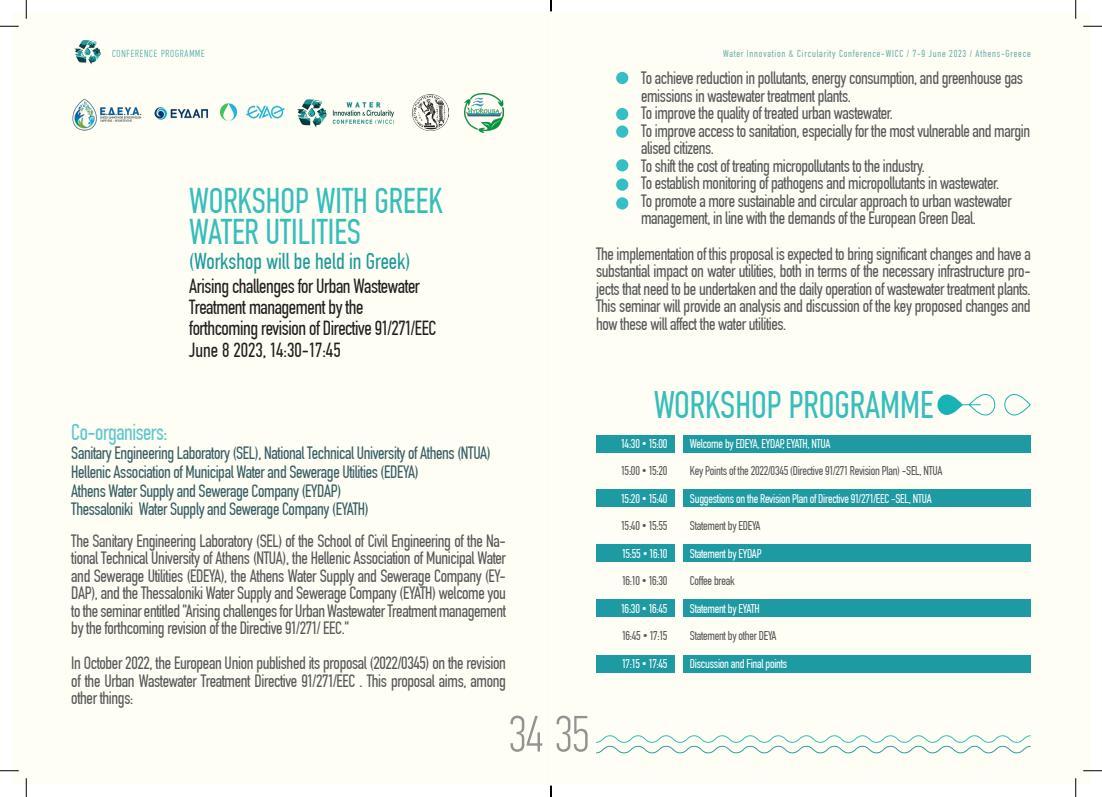
<style>
.page{position:relative;width:1102px;height:797px;background:#fff}
.page>*{position:absolute;margin:0;border:0;box-sizing:border-box;transform-origin:0 0}
.t1{font:300 condensed 50px "CF Din";color:#939598}
.t2{font:condensed 37.5px "CF Din";color:#35bfc4}
.t3{font:condensed 35px/31.2px "CF Din";color:#35bfc4}
.t4{font:condensed 22.5px "CF Din";color:#1e9aa3}
.t5{font:condensed 22.5px "CF Din";letter-spacing:-.02em;color:#5dc7ce}
.t6{font:condensed 20px "CF Din";letter-spacing:-.02em;color:#231f20}
.t7{font:condensed 20px "CF Din";color:#231f20}
.t8{font:condensed 17.5px/17.5px "CF Din";letter-spacing:-.02em;color:#57585a;text-align:justify}
.t9{font:condensed 17.5px "CF Din";letter-spacing:-.02em;color:#365d65}
.t10{font:condensed 12.5px "CF Din";letter-spacing:-.02em;color:#fff}
.t11{font:condensed 12.5px "CF Din";letter-spacing:-.02em;color:#57585a}
.t12{font:condensed 10px "CF Din";letter-spacing:.08em;color:#6fb0b8}
.t13{font:300 condensed 10px "CF Din";letter-spacing:.08em;color:#2d9fa6}
</style>
<div class="page">
<div style="left:12px;top:12px;width:538px;height:773px;background:#fffef4"></div>
<div style="left:551px;top:12px;width:539px;height:773px;background:#fffef4"></div>
<svg style="left:74px;top:40px;width:27px;height:25px"></svg>
<svg style="left:596px;top:735px;width:435px;height:18px"></svg>
<div style="left:596px;top:435px;width:78px;height:18px;background:#1e9aa3"></div>
<div style="left:596px;top:489px;width:78px;height:18px;background:#1e9aa3"></div>
<div style="left:596px;top:543px;width:78px;height:18px;background:#1e9aa3"></div>
<div style="left:596px;top:599px;width:78px;height:18px;background:#1e9aa3"></div>
<div style="left:596px;top:654px;width:78px;height:18px;background:#1e9aa3"></div>
<div style="left:682px;top:435px;width:348px;height:18px;background:#1e9aa3"></div>
<div style="left:682px;top:489px;width:348px;height:18px;background:#1e9aa3"></div>
<div style="left:682px;top:543px;width:348px;height:18px;background:#1e9aa3"></div>
<div style="left:682px;top:599px;width:348px;height:18px;background:#1e9aa3"></div>
<div style="left:682px;top:654px;width:348px;height:18px;background:#1e9aa3"></div>
<svg style="left:937px;top:394px;width:25px;height:21px"></svg>
<svg style="left:950px;top:394px;width:80px;height:22px"></svg>
<div style="left:616px;top:72px;width:12px;height:12px;background:#35bfc4;border-radius:50%"></div>
<div style="left:616px;top:108px;width:12px;height:12px;background:#35bfc4;border-radius:50%"></div>
<div style="left:616px;top:125px;width:12px;height:13px;background:#35bfc4;border-radius:50%"></div>
<div style="left:616px;top:159px;width:12px;height:12px;background:#35bfc4;border-radius:50%"></div>
<div style="left:616px;top:178px;width:12px;height:13px;background:#35bfc4;border-radius:50%"></div>
<div style="left:616px;top:197px;width:12px;height:12px;background:#35bfc4;border-radius:50%"></div>
<img style="left:72px;top:98px;width:70px;height:33px">
<img style="left:154px;top:107px;width:55px;height:13px">
<img style="left:464px;top:93px;width:39px;height:39px">
<img style="left:220px;top:103px;width:65px;height:18px">
<img style="left:412px;top:94px;width:36px;height:36px">
<img style="left:297px;top:99px;width:98px;height:29px">
<svg style="left:0;top:25px;width:19px;height:2px"></svg>
<svg style="left:1083px;top:25px;width:18px;height:2px"></svg>
<svg style="left:0;top:770px;width:19px;height:1px"></svg>
<svg style="left:1083px;top:770px;width:18px;height:1px"></svg>
<svg style="left:25px;top:0;width:2px;height:19px"></svg>
<svg style="left:25px;top:778px;width:2px;height:19px"></svg>
<svg style="left:1075px;top:0;width:1px;height:19px"></svg>
<svg style="left:1075px;top:778px;width:1px;height:19px"></svg>
<svg style="left:550px;top:785px;width:1px;height:12px"></svg>
<p class="t13" style="left:112px;top:48px;width:94px">CONFERENCE PROGRAMME</p>
<p class="t12" style="left:723px;top:48px;width:309px">Water Innovation &amp; Circularity Conference-WICC / 7-9 June 2023 / Athens-Greece</p>
<h3 class="t3" style="left:189px;top:186px;width:255px">WORKSHOP WITH GREEK<br>WATER UTILITIES</h3>
<p class="t4" style="left:189px;top:249px;width:222px">(Workshop will be held in Greek)</p>
<p class="t6" style="left:189px;top:275px;width:232px">Arising challenges for Urban Wastewater</p>
<p class="t6" style="left:189px;top:296px;width:176px">Treatment management by the</p>
<p class="t6" style="left:189px;top:317px;width:248px">forthcoming revision of Directive 91/271/EEC</p>
<p class="t7" style="left:189px;top:339px;width:153px">June 8 2023, 14:30-17:45</p>
<p class="t8" style="left:641px;top:70px;width:383px">To achieve reduction in pollutants, energy consumption, and greenhouse gas emissions in wastewater treatment plants.</p>
<p class="t8" style="left:641px;top:105px;width:253px">To improve the quality of treated urban wastewater.</p>
<p class="t8" style="left:641px;top:122px;width:390px">To improve access to sanitation, especially for the most vulnerable and margin alised citizens.</p>
<p class="t8" style="left:641px;top:157px;width:285px">To shift the cost of treating micropollutants to the industry.</p>
<p class="t8" style="left:641px;top:175px;width:359px">To establish monitoring of pathogens and micropollutants in wastewater.</p>
<p class="t8" style="left:641px;top:192px;width:372px">To promote a more sustainable and circular approach to urban wastewater management, in line with the demands of the European Green Deal.</p>
<p class="t8" style="left:596px;top:245px;width:436px">The implementation of this proposal is expected to bring significant changes and have a substantial impact on water utilities, both in terms of the necessary infrastructure pro&shy;jects that need to be undertaken and the daily operation of wastewater treatment plants.<br>This seminar will provide an analysis and discussion of the key proposed changes and how these will affect the water utilities.</p>
<p class="t5" style="left:71px;top:420px;width:98px">Co-organisers:</p>
<p class="t9" style="left:71px;top:443px;width:421px">Sanitary Engineering Laboratory (SEL), National Technical University of Athens (NTUA)</p>
<p class="t9" style="left:71px;top:462px;width:349px">Hellenic Association of Municipal Water and Sewerage Utilities (EDEYA)</p>
<p class="t9" style="left:71px;top:481px;width:271px">Athens Water Supply and Sewerage Company (EYDAP)</p>
<p class="t9" style="left:71px;top:500px;width:299px">Thessaloniki Water Supply and Sewerage Company (EYATH)</p>
<p class="t8" style="left:71px;top:532px;width:436px">The Sanitary Engineering Laboratory (SEL) of the School of Civil Engineering of the Na&shy;tional Technical University of Athens (NTUA), the Hellenic Association of Municipal Water and Sewerage Utilities (EDEYA), the Athens Water Supply and Sewerage Company (EY-DAP), and the Thessaloniki Water Supply and Sewerage Company (EYATH) welcome you to the seminar entitled "Arising challenges for Urban Wastewater Treatment management by the forthcoming revision of the Directive 91/271/ EEC."</p>
<p class="t8" style="left:71px;top:654px;width:436px">In October 2022, the European Union published its proposal (2022/0345) on the revision of the Urban Wastewater Treatment Directive 91/271/EEC . This proposal aims, among other things:</p>
<h1 class="t1" style="left:508px;top:707px;width:83px">34 35</h1>
<h2 class="t2" style="left:653px;top:384px;width:282px">WORKSHOP PROGRAMME</h2>
<p class="t10" style="left:621px;top:436px;width:48px">14:30 – 15:00</p>
<p class="t11" style="left:621px;top:464px;width:48px">15:00 – 15:20</p>
<p class="t10" style="left:621px;top:491px;width:48px">15:20 – 15:40</p>
<p class="t11" style="left:621px;top:519px;width:48px">15:40 – 15:55</p>
<p class="t10" style="left:622px;top:546px;width:47px">15:55 – 16:10</p>
<p class="t11" style="left:622px;top:574px;width:47px">16:10 – 16:30</p>
<p class="t10" style="left:621px;top:601px;width:48px">16:30 – 16:45</p>
<p class="t11" style="left:622px;top:629px;width:47px">16:45 – 17:15</p>
<p class="t10" style="left:622px;top:656px;width:47px">17:15 – 17:45</p>
<p class="t10" style="left:690px;top:436px;width:142px">Welcome by EDEYA, EYDAP, EYATH, NTUA</p>
<p class="t11" style="left:690px;top:464px;width:254px">Key Points of the 2022/0345 (Directive 91/271 Revision Plan) -SEL, NTUA</p>
<p class="t10" style="left:690px;top:491px;width:243px">Suggestions on the Revision Plan of Directive 91/271/EEC -SEL, NTUA</p>
<p class="t11" style="left:690px;top:519px;width:72px">Statement by EDEYA</p>
<p class="t10" style="left:690px;top:546px;width:73px">Statement by EYDAP</p>
<p class="t11" style="left:690px;top:574px;width:46px">Coffee break</p>
<p class="t10" style="left:690px;top:601px;width:71px">Statement by EYATH</p>
<p class="t11" style="left:690px;top:629px;width:88px">Statement by other DEYA</p>
<p class="t10" style="left:690px;top:656px;width:99px">Discussion and Final points</p>
</div>
